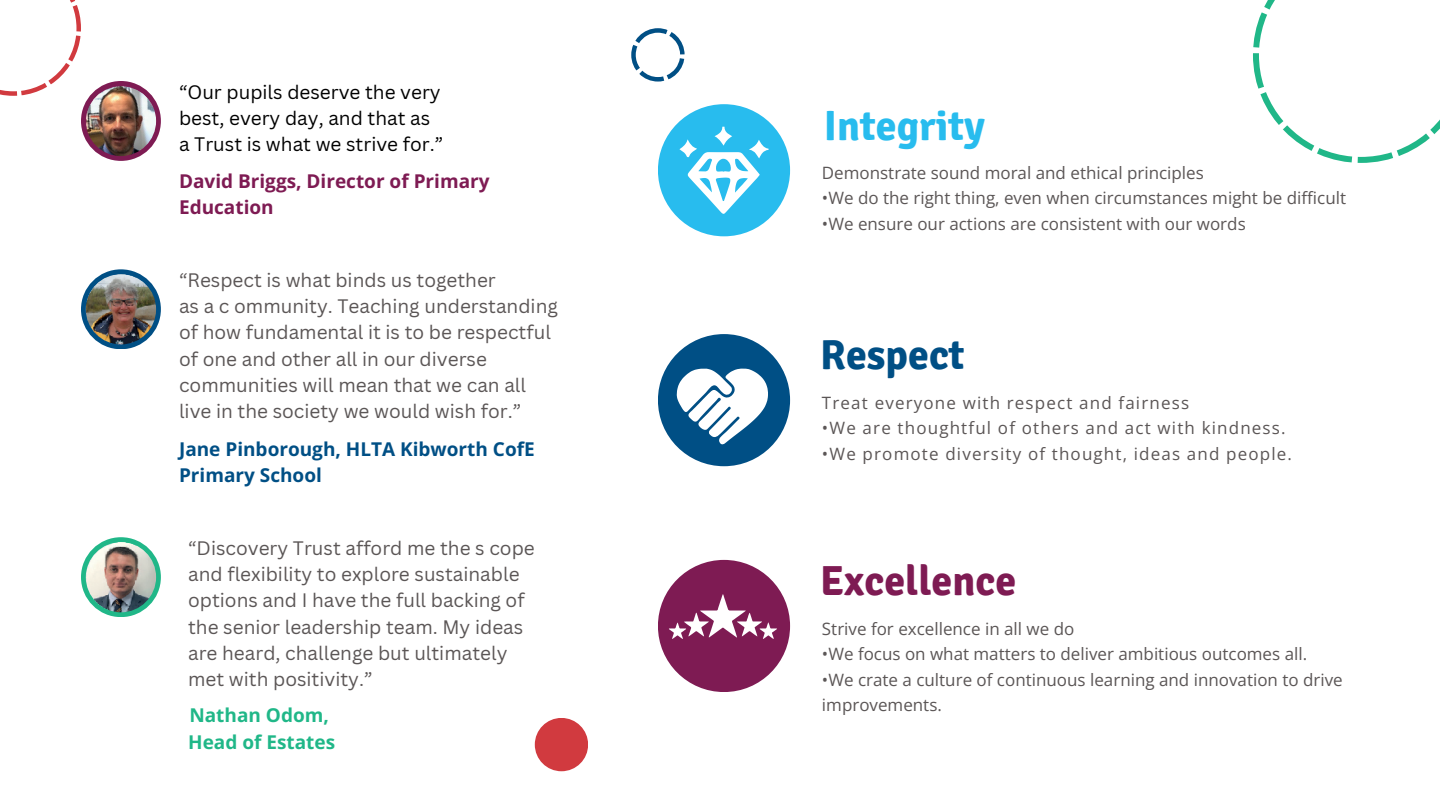
<style>
.page{position:relative;width:1440px;height:810px;background:#fff}
.page>*{position:absolute;margin:0;border:0;box-sizing:border-box;transform-origin:0 0}
.t1{font:700 42px "Signika";color:#7e1b53}
.t2{font:700 42px "Signika";color:#28bcee}
.t3{font:700 42px "Signika";color:#004f85}
.t4{font:19px/26.2px "Canva Sans";color:#5b5656}
.t5{font:19px/26.2px "Canva Sans";color:#000}
.t6{font:700 19px/26.2px "Open Sans";color:#004f85}
.t7{font:700 19px/26.2px "Open Sans";color:#7e1b53}
.t8{font:700 19px/26.2px "Open Sans";color:#20b788}
.t9{font:17px/25.5px "Open Sans";color:#5b5656}
.t10{font:17px "Open Sans";letter-spacing:.07em;color:#5b5656}
</style>
<div class="page">
<div style="left:658px;top:104px;width:132px;height:132px;background:#28bcee;border-radius:50%"></div>
<div style="left:658px;top:334px;width:132px;height:132px;background:#004f85;border-radius:50%"></div>
<div style="left:658px;top:560px;width:132px;height:132px;background:#7e1b53;border-radius:50%"></div>
<svg style="left:81px;top:269px;width:80px;height:80px"></svg>
<img style="left:86px;top:274px;width:70px;height:70px;border-radius:50%">
<svg style="left:81px;top:537px;width:80px;height:80px"></svg>
<img style="left:86px;top:542px;width:70px;height:70px;border-radius:50%">
<div style="left:81px;top:81px;width:80px;height:80px;background:#7e1b53;border-radius:50%"></div>
<img style="left:86px;top:86px;width:70px;height:70px;border-radius:50%">
<svg style="left:1253px;top:0;width:187px;height:163px"></svg>
<div style="left:535px;top:718px;width:53px;height:53px;background:#d13a3f;border-radius:50%"></div>
<svg style="left:631px;top:28px;width:54px;height:53px"></svg>
<svg style="left:0;top:0;width:81px;height:96px"></svg>
<svg style="left:679px;top:127px;width:90px;height:87px"></svg>
<svg style="left:677px;top:369px;width:91px;height:76px"></svg>
<svg style="left:669px;top:594px;width:108px;height:45px"></svg>
<h3 class="t5" style="left:179px;top:78px;width:266px">“Our pupils deserve the very best, every day, and that as a Trust is what we strive for.”</h3>
<h2 class="t7" style="left:179px;top:167px;width:312px">David Briggs, Director of Primary<br>Education</h2>
<h3 class="t4" style="left:179px;top:266px;width:380px">“Respect is what binds us together<br>as a c ommunity. Teaching understanding of how fundamental it is to be respectful of one and other all in our diverse communities will mean that we can all live in the society we would wish for.”</h3>
<h2 class="t6" style="left:179px;top:435px;width:357px">Jane Pinborough, HLTA Kibworth CofE<br>Primary School</h2>
<p class="t4" style="left:188px;top:534px;width:348px">“Discovery Trust afford me the s cope and flexibility to explore sustainable options and I have the full backing of the senior leadership team. My ideas are heard, challenge but ultimately met with positivity.”</p>
<p class="t8" style="left:188px;top:702px;width:148px">Nathan Odom,<br>Head of Estates</p>
<h1 class="t2" style="left:824px;top:100px;width:163px">Integrity</h1>
<p class="t9" style="left:822px;top:160px;width:383px">Demonstrate sound moral and ethical principles</p>
<h1 class="t9" style="left:822px;top:185px;width:526px">•We do the right thing, even when circumstances might be difficult</h1>
<p class="t9" style="left:822px;top:211px;width:425px">•We ensure our actions are consistent with our words</p>
<p class="t3" style="left:820px;top:330px;width:146px">Respect</p>
<p class="t10" style="left:822px;top:391px;width:369px">Treat everyone with respect and fairness</p>
<p class="t10" style="left:822px;top:416px;width:465px">•We are thoughtful of others and act with kindness.</p>
<p class="t10" style="left:822px;top:442px;width:472px">•We promote diversity of thought, ideas and people.</p>
<h3 class="t1" style="left:820px;top:556px;width:198px">Excellence</h3>
<h2 class="t9" style="left:822px;top:615px;width:254px">Strive for excellence in all we do</h2>
<p class="t9" style="left:822px;top:641px;width:487px">•We focus on what matters to deliver ambitious outcomes all.</p>
<h1 class="t9" style="left:822px;top:666px;width:522px">•We crate a culture of continuous learning and innovation to drive improvements.</h1>
</div>
